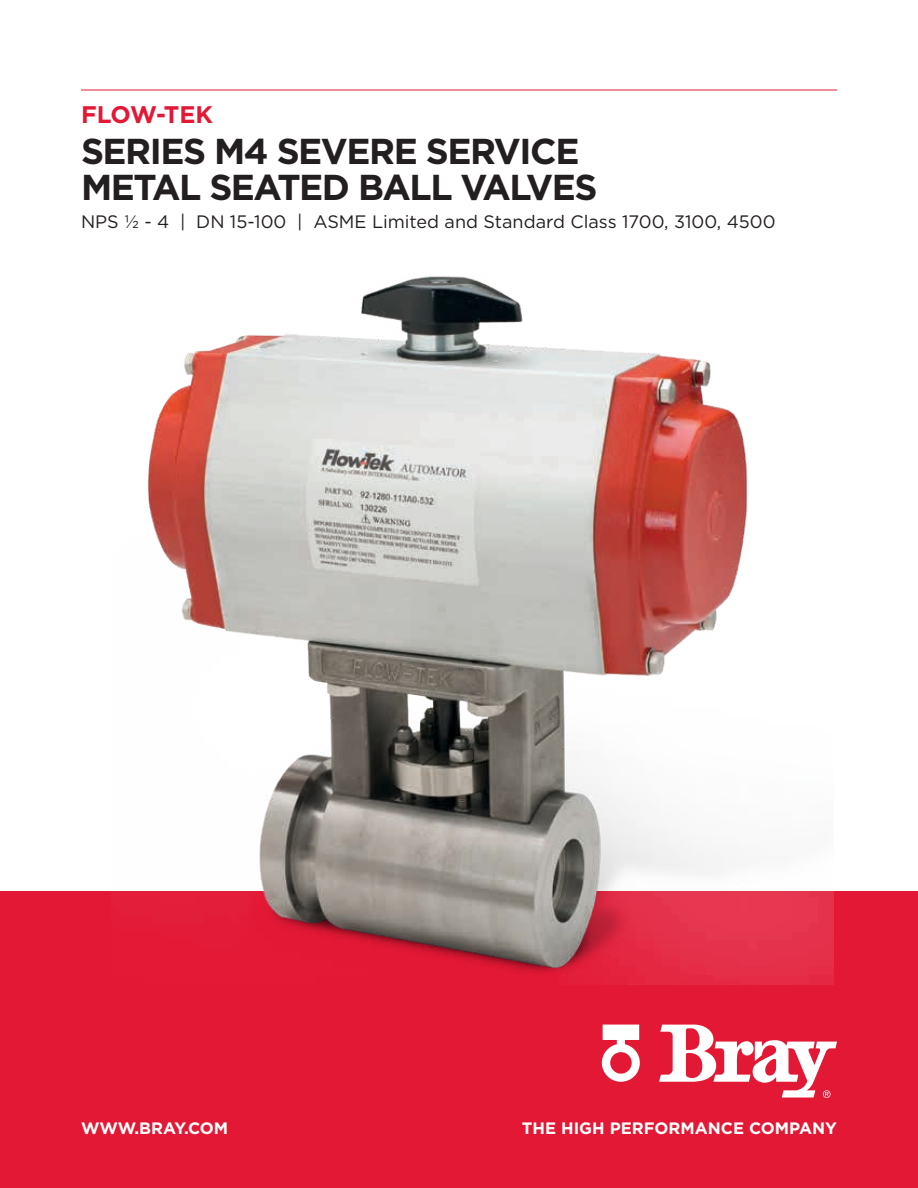
<style>
.page{position:relative;width:918px;height:1188px;background:#fff}
.page>*{position:absolute;margin:0;border:0;box-sizing:border-box;transform-origin:0 0}
.t1{font:700 36px/36px "Gotham";letter-spacing:-.04em;color:#231f20}
.t2{font:700 24px "Gotham";color:#e31835}
.t3{font:18px "Gotham";color:#231f20}
.t4{font:700 16.5px "Gotham";color:#fff}
</style>
<div class="page">
<div style="left:0;top:891px;width:918px;height:297px;background:#e31835"></div>
<img style="left:148px;top:276px;width:686px;height:709px">
<svg style="left:659px;top:1025px;width:178px;height:73px"></svg>
<svg style="left:602px;top:1025px;width:38px;height:57px"></svg>
<hr style="left:81px;top:90px;width:756px;height:1px;background:#e31835">
<h2 class="t2" style="left:81px;top:99px;width:133px">FLOW-TEK</h2>
<h1 class="t1" style="left:81px;top:133px;width:518px">SERIES M4 SEVERE SERVICE<br>METAL SEATED BALL VALVES</h1>
<p class="t3" style="left:81px;top:210px;width:696px">NPS ½ - 4 | DN 15-100 | ASME Limited and Standard Class 1700, 3100, 4500</p>
<p class="t4" style="left:81px;top:1117px;width:149px">WWW.BRAY.COM</p>
<p class="t4" style="left:522px;top:1117px;width:317px">THE HIGH PERFORMANCE COMPANY</p>
</div>
